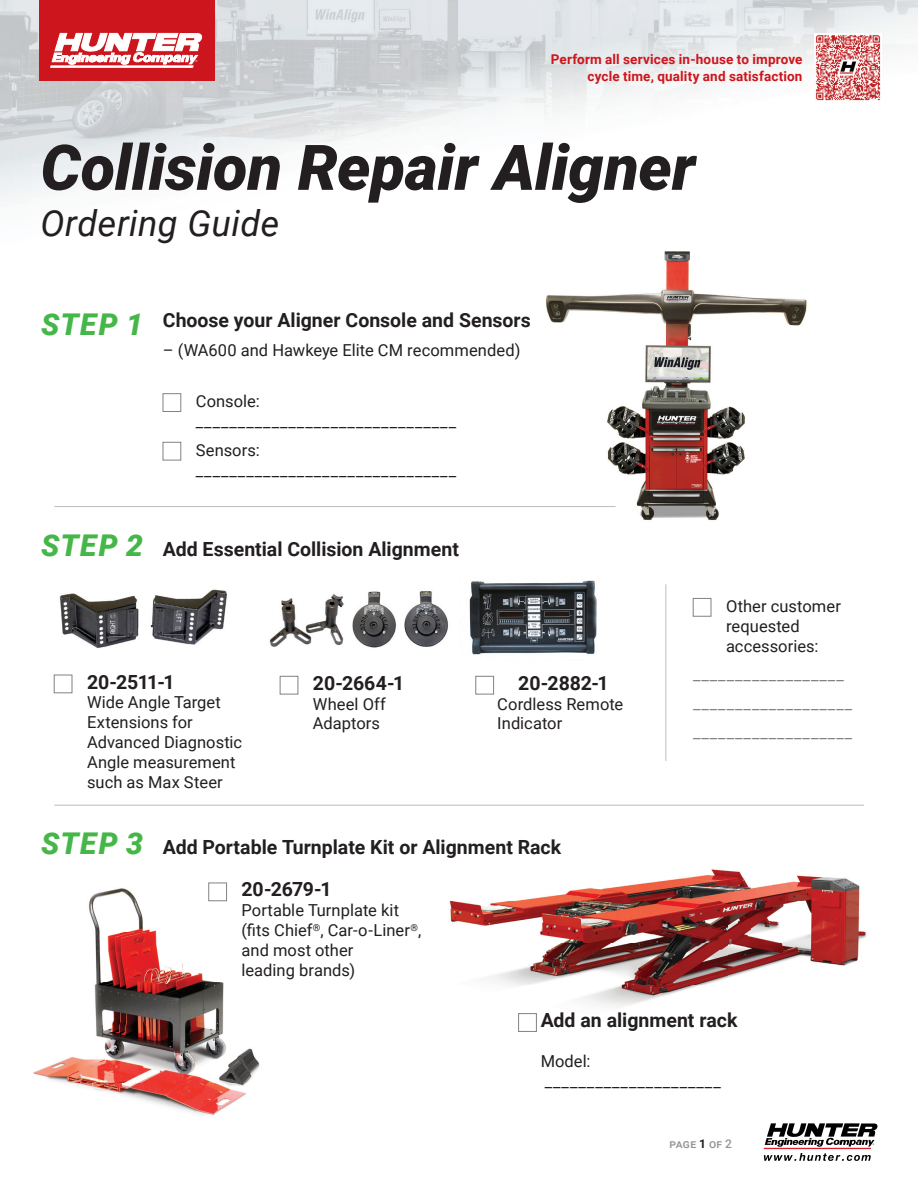
<style>
.page{position:relative;width:918px;height:1188px;background:#fff}
.page>*{position:absolute;margin:0;border:0;box-sizing:border-box;transform-origin:0 0}
.t1{font:italic 900 63px "Roboto";letter-spacing:-.005em;color:#231f20}
.t2{font:italic 36px "Roboto";letter-spacing:.005em;color:#231f20}
.t3{font:italic 900 30px "Roboto";color:#45b749}
.t4{font:700 19.5px "Roboto";color:#231f20}
.t5{font:16.5px/19.8px "Roboto";letter-spacing:.005em;color:#231f20}
.t6{font:16.5px/28.8px "Roboto";color:#808285}
.t7{font:700 13.5px/16.2px "Roboto";letter-spacing:.01em;color:#cd151d;text-align:right}
.t8{font:500 12px "Roboto";color:#939598}
.s1{font-weight:900;font-style:italic;font-size:30px;color:#45b749}
.s2{font-weight:700;color:#231f20}
</style>
<div class="page">
<img style="left:0;top:0;width:918px;height:106px">
<img style="left:0;top:106px;width:306px;height:99px">
<img style="left:814px;top:34px;width:68px;height:67px">
<img style="left:546px;top:251px;width:261px;height:270px">
<hr style="left:54px;top:506px;width:562px;height:1px;background:#bcbdc0">
<hr style="left:54px;top:805px;width:810px;height:1px;background:#bcbdc0">
<img style="left:33px;top:882px;width:227px;height:233px">
<div style="left:209px;top:883px;width:18px;height:18px;background:#fff;border:1px solid #808285"></div>
<img style="left:449px;top:869px;width:418px;height:137px">
<img style="left:59px;top:589px;width:168px;height:60px">
<div style="left:54px;top:675px;width:18px;height:18px;background:#fff;border:1px solid #808285"></div>
<img style="left:269px;top:591px;width:179px;height:57px">
<div style="left:280px;top:676px;width:18px;height:18px;background:#fff;border:1px solid #808285"></div>
<img style="left:469px;top:580px;width:128px;height:75px">
<div style="left:476px;top:676px;width:18px;height:18px;background:#fff;border:1px solid #808285"></div>
<div style="left:518px;top:1013px;width:19px;height:19px;background:#fff;border:1px solid #808285"></div>
<div style="left:693px;top:598px;width:18px;height:18px;background:#fff;border:1px solid #808285"></div>
<div style="left:163px;top:393px;width:18px;height:19px;background:#fff;border:1px solid #808285"></div>
<div style="left:163px;top:442px;width:18px;height:18px;background:#fff;border:1px solid #808285"></div>
<hr style="left:665px;top:584px;width:1px;height:177px;background:#bcbdc0">
<div style="left:39px;top:0;width:175px;height:81px;background:#cd151d"></div>
<div style="left:51px;top:66px;width:142px;height:1px;border:1px solid #fff"></div>
<svg style="left:52px;top:33px;width:150px;height:31px"></svg>
<hr style="left:764px;top:1148px;width:107px;height:1px;background:#d2202f">
<svg style="left:765px;top:1123px;width:113px;height:24px"></svg>
<svg style="left:764px;top:1153px;width:107px;height:8px"></svg>
<p class="t7" style="left:551px;top:51px;width:253px">Perform all services in-house to improve cycle time, quality and satisfaction</p>
<h1 class="t1" style="left:40px;top:123px;width:657px">Collision Repair Aligner</h1>
<h2 class="t2" style="left:40px;top:198px;width:240px">Ordering Guide</h2>
<h3 class="t3" style="left:41px;top:304px;width:103px">STEP 1</h3>
<p class="t4" style="left:163px;top:307px;width:370px">Choose your Aligner Console and Sensors</p>
<p class="t5" style="left:163px;top:340px;width:359px">– (WA600 and Hawkeye Elite CM recommended)</p>
<p class="t5" style="left:196px;top:391px;width:262px">Console: _______________________________</p>
<p class="t5" style="left:196px;top:439px;width:262px">Sensors: _______________________________</p>
<p class="t4" style="left:41px;top:536px;width:419px"><span class="s1">STEP 2</span> Add Essential Collision Alignment</p>
<p class="t4" style="left:87px;top:668px;width:89px">20-2511-1</p>
<p class="t5" style="left:87px;top:692px;width:157px">Wide Angle Target<br>Extensions for<br>Advanced Diagnostic<br>Angle measurement such as Max Steer</p>
<p class="t4" style="left:313px;top:669px;width:93px">20-2664-1</p>
<p class="t5" style="left:313px;top:693px;width:75px">Wheel Off<br>Adaptors</p>
<p class="t4" style="left:518px;top:669px;width:92px">20-2882-1</p>
<p class="t5" style="left:497px;top:693px;width:128px">Cordless Remote<br>Indicator</p>
<p class="t4" style="left:41px;top:834px;width:522px"><span class="s1">STEP 3</span> Add Portable Turnplate Kit or Alignment Rack</p>
<p class="t4" style="left:242px;top:876px;width:91px">20-2679-1</p>
<p class="t5" style="left:242px;top:900px;width:181px">Portable Turnplate kit (fits Chief<sup>®</sup>, Car-o-Liner<sup>®</sup>, and most other<br>leading brands)</p>
<p class="t5" style="left:726px;top:596px;width:116px">Other customer requested accessories:</p>
<p class="t6" style="left:693px;top:659px;width:161px">__________________ ___________________ ___________________</p>
<p class="t4" style="left:541px;top:1007px;width:198px">Add an alignment rack</p>
<p class="t5" style="left:541px;top:1050px;width:182px">Model: _____________________</p>
<p class="t8" style="left:669px;top:1135px;width:64px">PAGE <span class="s2">1</span> OF 2</p>
</div>
